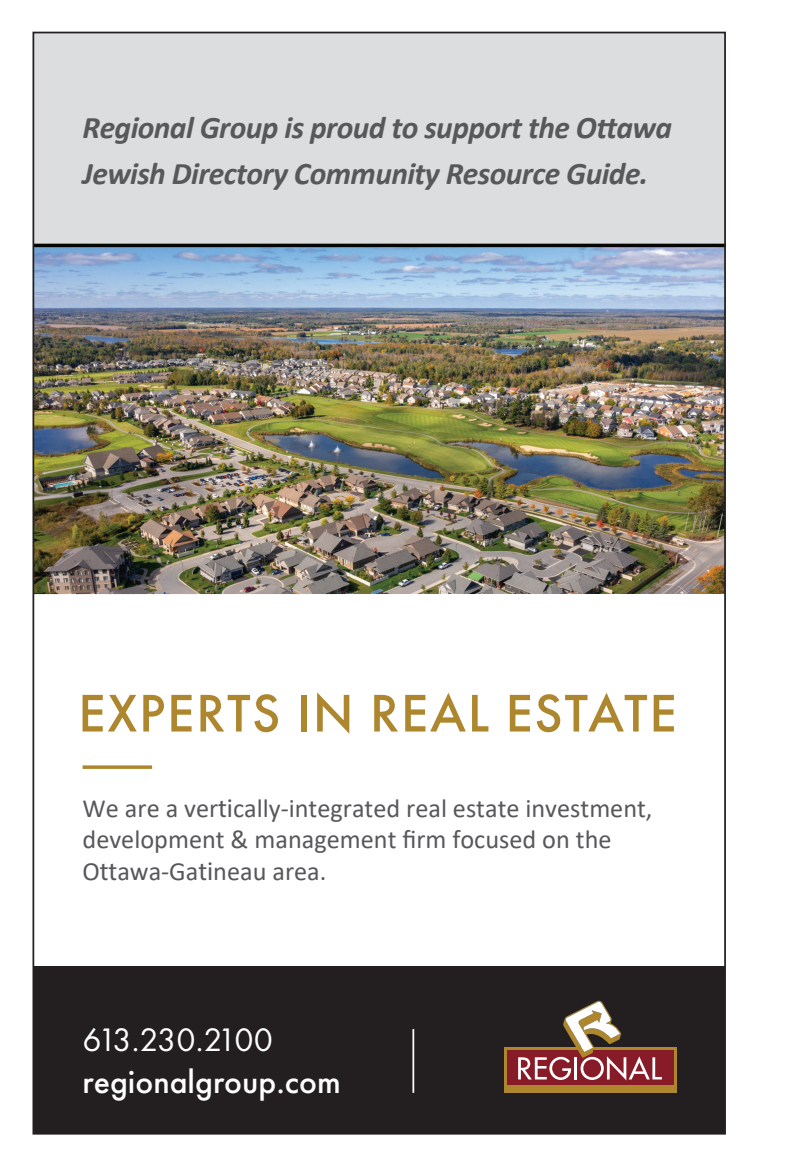
<style>
.page{position:relative;width:788px;height:1166px;background:#fff}
.page>*{position:absolute;margin:0;border:0;box-sizing:border-box;transform-origin:0 0}
.t1{font:500 33.77px "Futura PT";color:#fff}
.t2{font:33.77px "Futura PT";letter-spacing:-.06em;color:#fff}
.t3{font:italic 700 31.5px/45.9px "Calibri";letter-spacing:-.02em;color:#57585a}
.t4{font:26.25px/31.5px "Calibri";color:#57585a}
.s1{font-family:"Myriad Pro"}
</style>
<div class="page">
<img style="left:35px;top:247px;width:687px;height:347px">
<div style="left:33px;top:33px;width:692px;height:212px;background:#dcdddf"></div>
<hr style="left:33px;top:244px;width:692px;height:3px;background:#050504">
<div style="left:33px;top:966px;width:692px;height:167px;background:#231f20"></div>
<div style="left:504px;top:1047px;width:172px;height:45px;background:#ad862d"></div>
<div style="left:507px;top:1050px;width:166px;height:35px;background:#881b28"></div>
<svg style="left:518px;top:1000px;width:144px;height:80px"></svg>
<hr style="left:412px;top:1029px;width:2px;height:63px;background:#fff">
<svg style="left:83px;top:695px;width:54px;height:36px"></svg>
<svg style="left:143px;top:695px;width:21px;height:36px"></svg>
<svg style="left:171px;top:695px;width:20px;height:36px"></svg>
<svg style="left:200px;top:694px;width:78px;height:38px"></svg>
<div style="left:301px;top:695px;width:6px;height:36px;background:#ad862d"></div>
<svg style="left:317px;top:692px;width:32px;height:41px"></svg>
<svg style="left:374px;top:695px;width:24px;height:36px"></svg>
<svg style="left:405px;top:693px;width:60px;height:38px"></svg>
<svg style="left:472px;top:695px;width:16px;height:36px"></svg>
<svg style="left:509px;top:695px;width:21px;height:36px"></svg>
<svg style="left:536px;top:693px;width:111px;height:39px"></svg>
<svg style="left:653px;top:695px;width:20px;height:36px"></svg>
<svg style="left:83px;top:765px;width:69px;height:4px"></svg>
<p class="t3" style="left:83px;top:104px;width:591px">Regional Group is proud to support the Ottawa<br>Jewish Directory Community Resource Guide.</p>
<p class="t4" style="left:83px;top:791px;width:571px">We are a ver<span class="s1">ti</span>cally-integrated real estate investment, development &amp; management firm focused on the<br>O<span class="s1">tt</span>awa-Ga<span class="s1">ti</span>neau area.</p>
<p class="t2" style="left:83px;top:1020px;width:192px">613.230.2100</p>
<p class="t1" style="left:83px;top:1061px;width:260px">regionalgroup.com</p>
</div>
